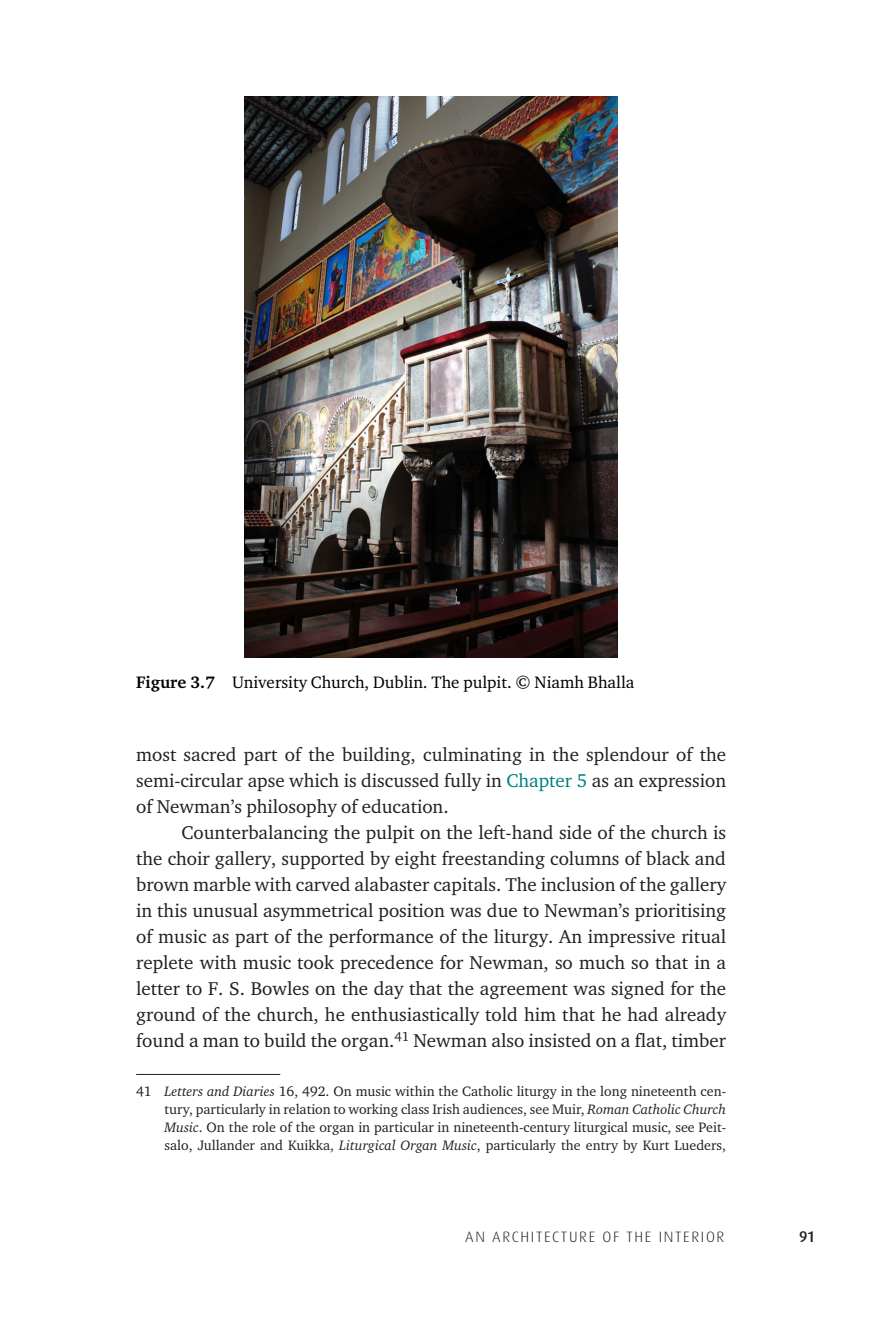
<style>
.page{position:relative;width:885px;height:1327px;background:#fff}
.page>*{position:absolute;margin:0;border:0;box-sizing:border-box;transform-origin:0 0}
._01a_TEXT_para{font:19px/26px "Charter ITC Std";color:#231f20;text-align:justify}
._01_TEXT{font:19px/26px "Charter ITC Std";color:#231f20;text-align:justify}
._15_Captions{font:17px "Charter ITC Std";color:#000}
.t1{font:500 15.4px "Dax Pro";color:#231f20}
.t2{font:300 15px "Dax Pro";letter-spacing:.11em;color:#231f20}
._10_Footnote_top_rule{font:14px/18px "Charter ITC Std";color:#231f20;text-align:justify}
.s1{font-weight:700}
.s2{color:#008080}
.s3{font-style:italic}
</style>
<div class="page">
<img style="left:244px;top:97px;width:374px;height:560px">
<hr style="left:136px;top:1074px;width:144px;height:1px;background:#231f20">
<p class="_15_Captions" style="left:136px;top:671px;width:499px"><span class="s1">Figure 3.7</span> University Church, Dublin. The pulpit. © Niamh Bhalla</p>
<p class="_01_TEXT" style="left:136px;top:741px;width:591px">most sacred part of the building, culminating in the splendour of the semi-circular apse which is discussed fully in <span class="s2">Chapter 5</span> as an expression of Newman’s philosophy of education.</p>
<p class="_01a_TEXT_para" style="left:136px;top:819px;width:591px;text-indent:45px">Counterbalancing the pulpit on the left-hand side of the church is the choir gallery, supported by eight freestanding columns of black and brown marble with carved alabaster capitals. The inclusion of the gallery in this unusual asymmetrical position was due to Newman’s prioritising of music as part of the performance of the liturgy. An impressive ritual replete with music took precedence for Newman, so much so that in a letter to F. S. Bowles on the day that the agreement was signed for the ground of the church, he enthusiastically told him that he had already found a man to build the organ.<sup>41</sup> Newman also insisted on a flat, timber</p>
<p class="_10_Footnote_top_rule" style="left:164px;top:1082px;width:563px;text-indent:-28px">41 <span class="s3">Letters and Diaries</span> 16, 492. On music within the Catholic liturgy in the long nineteenth cen&shy;tury, particularly in relation to working class Irish audiences, see Muir, <span class="s3">Roman Catholic Church Music</span>. On the role of the organ in particular in nineteenth-century liturgical music, see Peit&shy;salo, Jullander and Kuikka, <span class="s3">Liturgical Organ Music</span>, particularly the entry by Kurt Lueders,</p>
<p class="t2" style="left:465px;top:1227px;width:261px">AN ARCH ITECTURE OF TH E INTERIOR</p>
<p class="t1" style="left:799px;top:1227px;width:16px">91</p>
</div>
